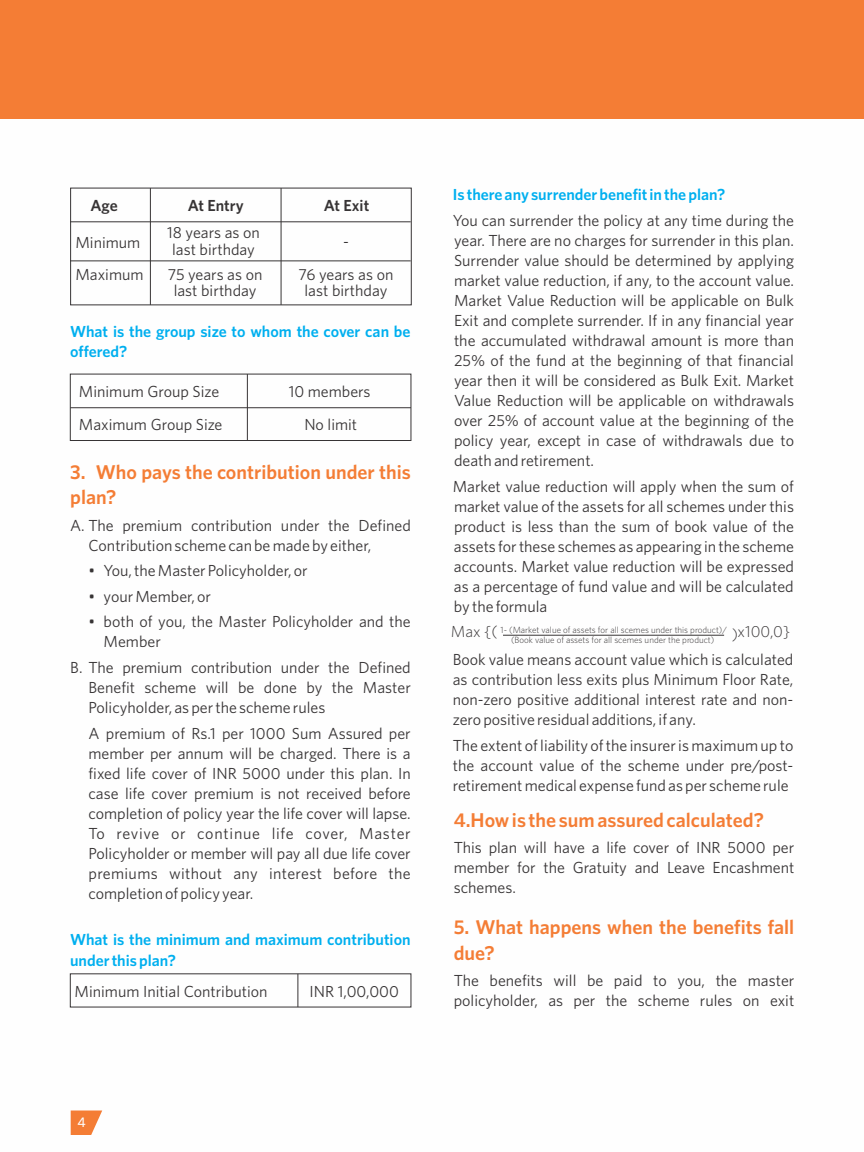
<style>
.page{position:relative;width:864px;height:1152px;background:#fff}
.page>*{position:absolute;margin:0;border:0;box-sizing:border-box;transform-origin:0 0}
.t1{font:600 20px/25.4px "Whitney";color:#f47d35}
.t2{font:16px/20px "Whitney";color:#373435;text-align:justify}
.t3{font:600 16px/20.2px "Whitney";color:#00afef}
.t4{font:600 16px "Whitney";color:#373435}
.t5{font:500 14px "Whitney";color:#fefefe}
.t6{font:300 9px/10.2px "Whitney";color:#373435}
</style>
<div class="page">
<div style="left:0;top:0;width:864px;height:119px;background:#f47d35"></div>
<svg style="left:71px;top:1111px;width:31px;height:24px"></svg>
<hr style="left:150px;top:188px;width:1px;height:117px;background:#373435">
<hr style="left:281px;top:188px;width:1px;height:117px;background:#373435">
<hr style="left:70px;top:221px;width:341px;height:1px;background:#373435">
<hr style="left:70px;top:260px;width:341px;height:1px;background:#373435">
<div style="left:70px;top:374px;width:341px;height:67px;border:1px solid #373435"></div>
<hr style="left:247px;top:374px;width:1px;height:67px;background:#373435">
<hr style="left:70px;top:407px;width:341px;height:1px;background:#373435">
<hr style="left:297px;top:974px;width:1px;height:33px;background:#373435">
<hr style="left:503px;top:635px;width:221px;height:1px;background:#373435">
<p class="t4" style="left:91px;top:200px;width:29px">Age</p>
<p class="t4" style="left:188px;top:200px;width:57px">At Entry</p>
<p class="t4" style="left:324px;top:200px;width:47px">At Exit</p>
<p class="t2" style="left:167px;top:226px;width:94px;line-height:16.4px;text-align:center">18 years as on last birthday</p>
<p class="t2" style="left:75px;top:234px;width:66px">Minimum</p>
<p class="t2" style="left:343px;top:233px;width:7px">-</p>
<p class="t2" style="left:75px;top:266px;width:70px">Maximum</p>
<p class="t2" style="left:168px;top:268px;width:96px;line-height:16.4px;text-align:center">75 years as on last birthday</p>
<p class="t2" style="left:299px;top:268px;width:96px;line-height:16.4px;text-align:center">76 years as on last birthday</p>
<p class="t3" style="left:70px;top:323px;width:342px">What is the group size to whom the cover can be offered?</p>
<p class="t2" style="left:79px;top:376px;width:145px;line-height:32.8px">Minimum Group Size<br>Maximum Group Size</p>
<p class="t2" style="left:289px;top:376px;width:83px;line-height:32.8px;text-align:center">10 members<br>No limit</p>
<p class="t1" style="left:70px;top:461px;width:342px">3. Who pays the contribution under this plan?</p>
<p class="t2" style="left:89px;top:517px;width:324px;text-indent:-18px">A. The premium contribution under the Defined<br>Contribution scheme can be made by either,</p>
<p class="t2" style="left:89px;top:562px;width:221px">• You, the Master Policyholder, or</p>
<p class="t2" style="left:89px;top:588px;width:124px">• your Member, or</p>
<p class="t2" style="left:104px;top:613px;width:309px;text-indent:-15px">• both of you, the Master Policyholder and the<br>Member</p>
<p class="t2" style="left:89px;top:659px;width:324px;text-indent:-18px">B. The premium contribution under the Defined Benefit scheme will be done by the Master Policyholder, as per the scheme rules</p>
<p class="t2" style="left:88px;top:724px;width:324px">A premium of Rs.1 per 1000 Sum Assured per member per annum will be charged. There is a fixed life cover of INR 5000 under this plan. In case life cover premium is not received before completion of policy year the life cover will lapse.<br>To revive or continue life cover, Master Policyholder or member will pay all due life cover premiums without any interest before the completion of policy year.</p>
<p class="t3" style="left:70px;top:931px;width:342px">What is the minimum and maximum contribution under this plan?</p>
<p class="t2" style="left:75px;top:983px;width:194px">Minimum Initial Contribution</p>
<p class="t2" style="left:310px;top:983px;width:91px">INR 1,00,000</p>
<p class="t3" style="left:453px;top:186px;width:274px">Is there any surrender benefit in the plan?</p>
<p class="t2" style="left:453px;top:211px;width:343px">You can surrender the policy at any time during the year. There are no charges for surrender in this plan.<br>Surrender value should be determined by applying market value reduction, if any, to the account value.<br>Market Value Reduction will be applicable on Bulk Exit and complete surrender. If in any financial year the accumulated withdrawal amount is more than 25% of the fund at the beginning of that financial year then it will be considered as Bulk Exit. Market Value Reduction will be applicable on withdrawals over 25% of account value at the beginning of the policy year, except in case of withdrawals due to death and retirement.</p>
<p class="t2" style="left:453px;top:477px;width:343px">Market value reduction will apply when the sum of market value of the assets for all schemes under this product is less than the sum of book value of the assets for these schemes as appearing in the scheme accounts. Market value reduction will be expressed as a percentage of fund value and will be calculated by the formula</p>
<p class="t6" style="left:451px;top:625px;width:341px;text-indent:50px">1- (Market value of assets for all scemes under this product)/<br><sup>Max</sup> <sup>{(</sup> (Book value of assets for all scemes under the product) <sup>)x100,0}</sup></p>
<p class="t2" style="left:453px;top:651px;width:342px">Book value means account value which is calculated as contribution less exits plus Minimum Floor Rate, non-zero positive additional interest rate and non&shy;zero positive residual additions, if any.</p>
<p class="t2" style="left:453px;top:737px;width:342px">The extent of liability of the insurer is maximum up to the account value of the scheme under pre/post&shy;retirement medical expense fund as per scheme rule</p>
<p class="t1" style="left:454px;top:809px;width:312px">4.How is the sum assured calculated?</p>
<p class="t2" style="left:454px;top:839px;width:342px">This plan will have a life cover of INR 5000 per member for the Gratuity and Leave Encashment schemes.</p>
<p class="t1" style="left:454px;top:916px;width:342px">5. What happens when the benefits fall due?</p>
<p class="t2" style="left:454px;top:972px;width:342px">The benefits will be paid to you, the master policyholder, as per the scheme rules on exit</p>
<p class="t5" style="left:77px;top:1117px;width:10px">4</p>
</div>
